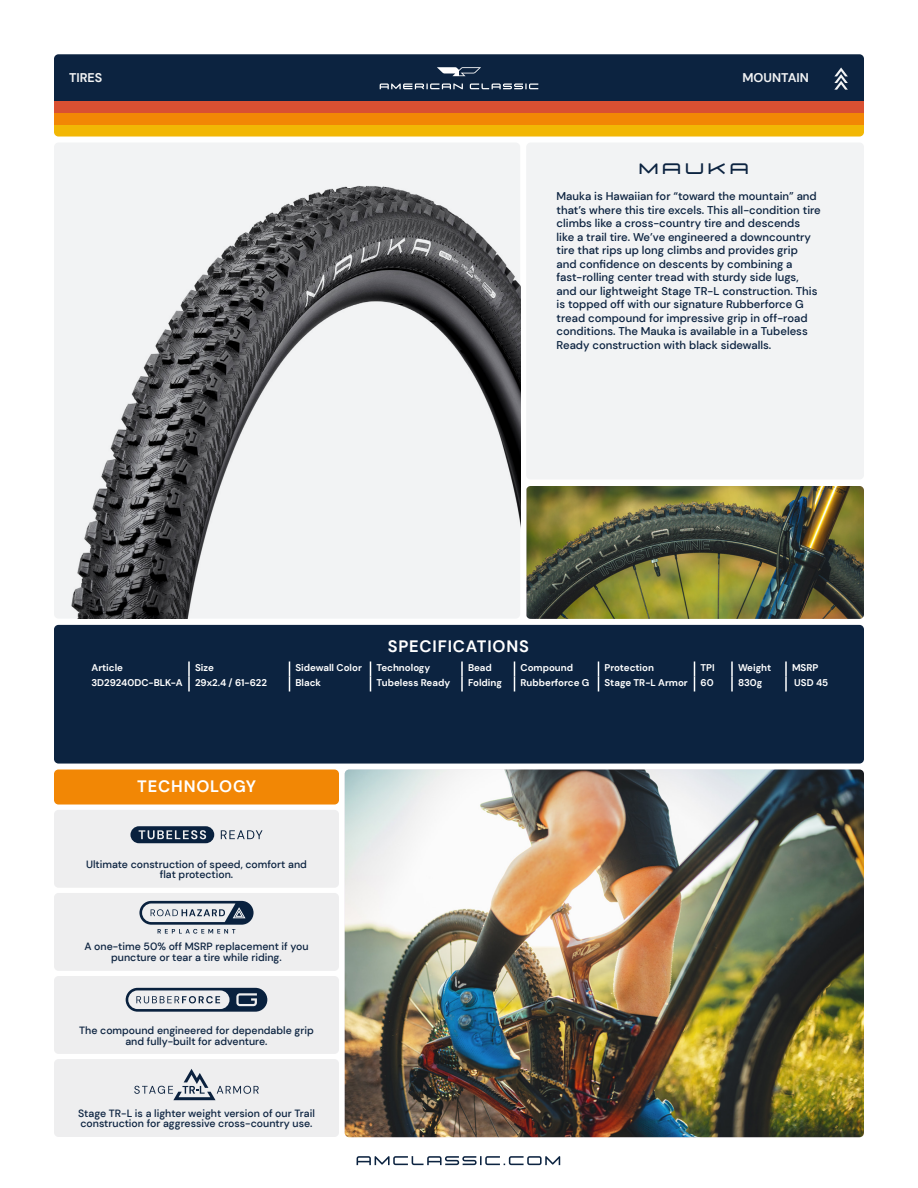
<style>
.page{position:relative;width:918px;height:1188px;background:#fff}
.page>*{position:absolute;margin:0;border:0;box-sizing:border-box;transform-origin:0 0}
.t1{font:19.5px "Suissnord";letter-spacing:.225em;color:#0c2340}
.t2{font:700 16.5px "DM Sans";letter-spacing:.05em;color:#fff}
.t3{font:700 12.6px "DM Sans";color:#f2f3f4}
.t4{font:500 11.25px/13.5px "DM Sans";color:#0c2340}
.t5{font:500 10.5px/10.5px "DM Sans";color:#0c2340;text-align:center}
.t6{font:700 9.75px "DM Sans";color:#fff}
</style>
<div class="page">
<div style="left:54px;top:625px;width:810px;height:139px;background:#0c2340;border-radius:4px"></div>
<div style="left:526px;top:143px;width:338px;height:337px;background:#f2f3f4;border-radius:4px"></div>
<div style="left:54px;top:119px;width:810px;height:18px;background:#f2b705;border-radius:4px"></div>
<div style="left:54px;top:102px;width:810px;height:11px;background:#d95032"></div>
<div style="left:54px;top:113px;width:810px;height:12px;background:#f28705"></div>
<img style="left:526px;top:486px;width:338px;height:133px">
<svg style="left:357px;top:1156px;width:203px;height:9px"></svg>
<svg style="left:54px;top:54px;width:810px;height:48px;background:#152944"></svg>
<svg style="left:188px;top:662px;width:2px;height:30px"></svg>
<svg style="left:289px;top:662px;width:1px;height:30px"></svg>
<svg style="left:370px;top:662px;width:1px;height:30px"></svg>
<svg style="left:461px;top:662px;width:2px;height:30px"></svg>
<svg style="left:514px;top:662px;width:1px;height:30px"></svg>
<svg style="left:598px;top:662px;width:1px;height:30px"></svg>
<svg style="left:694px;top:662px;width:1px;height:30px"></svg>
<svg style="left:731px;top:662px;width:2px;height:30px"></svg>
<svg style="left:785px;top:662px;width:2px;height:30px"></svg>
<div style="left:54px;top:143px;width:466px;height:476px;background:#f2f3f4;border-radius:4px"></div>
<img style="left:71px;top:186px;width:449px;height:433px">
<div style="left:54px;top:810px;width:285px;height:78px;background:#eeeeef;border-radius:4px"></div>
<svg style="left:221px;top:830px;width:42px;height:9px"></svg>
<svg style="left:130px;top:826px;width:84px;height:17px"></svg>
<div style="left:54px;top:770px;width:285px;height:35px;background:#f28705;border-radius:4px"></div>
<div style="left:54px;top:893px;width:285px;height:78px;background:#eeeeef;border-radius:4px"></div>
<div style="left:54px;top:976px;width:285px;height:78px;background:#eeeeef;border-radius:4px"></div>
<svg style="left:139px;top:901px;width:115px;height:33px"></svg>
<img style="left:345px;top:770px;width:519px;height:367px">
<div style="left:54px;top:1059px;width:285px;height:78px;background:#eeeeef;border-radius:4px"></div>
<svg style="left:126px;top:988px;width:141px;height:24px"></svg>
<svg style="left:134px;top:1069px;width:125px;height:31px"></svg>
<p class="t3" style="left:69px;top:70px;width:35px">TIRES</p>
<p class="t3" style="left:742px;top:70px;width:68px">MOUNTAIN</p>
<p class="t1" style="left:640px;top:156px;width:111px">MAUKA</p>
<p class="t4" style="left:557px;top:189px;width:266px">Mauka is Hawaiian for “toward the mountain” and that’s where this tire excels. This all-condition tire climbs like a cross-country tire and descends<br>like a trail tire. We’ve engineered a downcountry tire that rips up long climbs and provides grip<br>and confidence on descents by combining a fast-rolling center tread with sturdy side lugs, and our lightweight Stage TR-L construction. This is topped off with our signature Rubberforce G tread compound for impressive grip in off-road conditions. The Mauka is available in a Tubeless Ready construction with black sidewalls.</p>
<p class="t2" style="left:388px;top:636px;width:143px">SPECIFICATIONS</p>
<p class="t6" style="left:92px;top:662px;width:33px">Article</p>
<p class="t6" style="left:195px;top:662px;width:20px">Size</p>
<p class="t6" style="left:296px;top:662px;width:68px">Sidewall Color</p>
<p class="t6" style="left:376px;top:662px;width:55px">Technology</p>
<p class="t6" style="left:468px;top:662px;width:25px">Bead</p>
<p class="t6" style="left:520px;top:662px;width:54px">Compound</p>
<p class="t6" style="left:604px;top:662px;width:51px">Protection</p>
<p class="t6" style="left:700px;top:662px;width:16px">TPI</p>
<p class="t6" style="left:738px;top:662px;width:35px">Weight</p>
<p class="t6" style="left:792px;top:662px;width:28px">MSRP</p>
<p class="t6" style="left:92px;top:677px;width:93px">3D29240DC-BLK-A</p>
<p class="t6" style="left:195px;top:677px;width:73px">29x2.4 / 61-622</p>
<p class="t6" style="left:296px;top:677px;width:27px">Black</p>
<p class="t6" style="left:376px;top:677px;width:75px">Tubeless Ready</p>
<p class="t6" style="left:468px;top:677px;width:35px">Folding</p>
<p class="t6" style="left:520px;top:677px;width:70px">Rubberforce G</p>
<p class="t6" style="left:604px;top:677px;width:85px">Stage TR-L Armor</p>
<p class="t6" style="left:700px;top:677px;width:15px">60</p>
<p class="t6" style="left:738px;top:677px;width:26px">830g</p>
<p class="t6" style="left:794px;top:677px;width:36px">USD 45</p>
<p class="t2" style="left:137px;top:776px;width:120px">TECHNOLOGY</p>
<p class="t5" style="left:86px;top:859px;width:222px">Ultimate construction of speed, comfort and flat protection.</p>
<p class="t5" style="left:84px;top:941px;width:226px">A one-time 50% off MSRP replacement if you puncture or tear a tire while riding.</p>
<p class="t5" style="left:79px;top:1025px;width:236px">The compound engineered for dependable grip and fully-built for adventure.</p>
<p class="t5" style="left:78px;top:1108px;width:238px;text-align:left">Stage TR-L is a lighter weight version of our Trail construction for aggressive cross-country use.</p>
</div>
